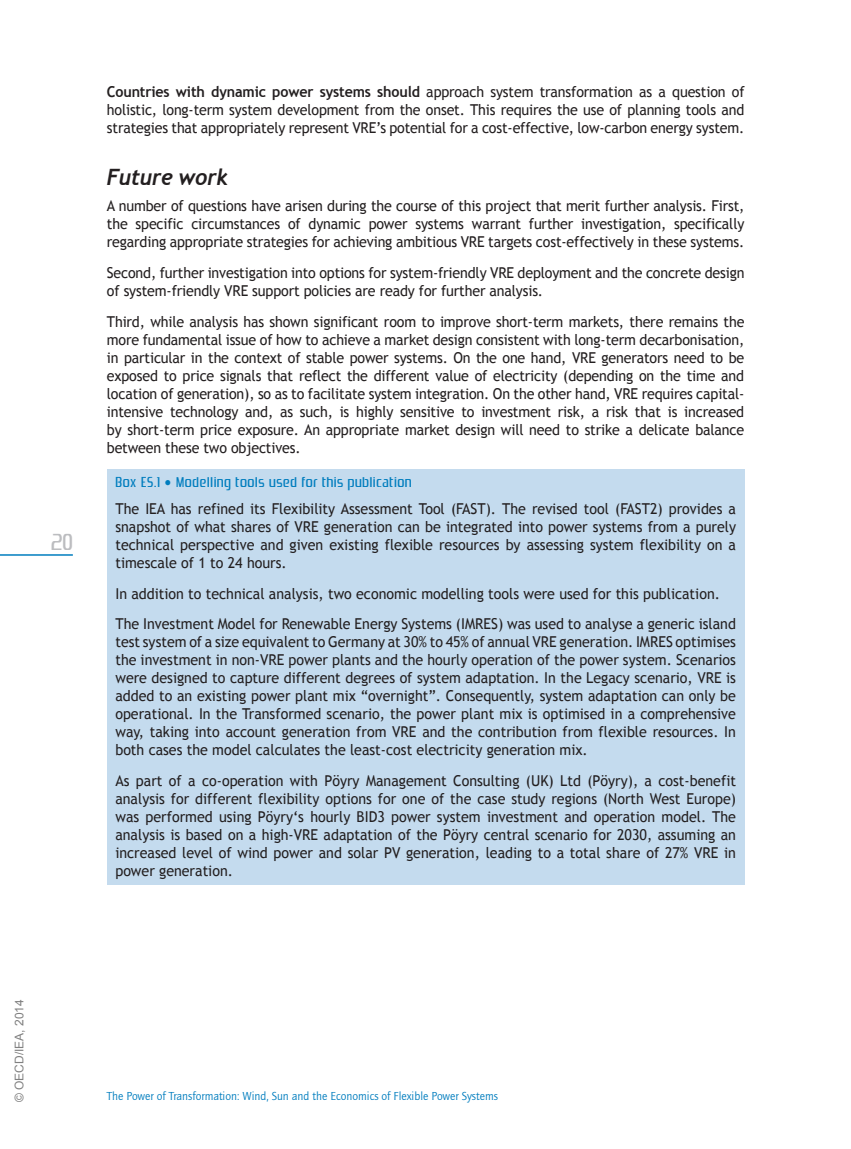
<style>
.page{position:relative;width:851px;height:1149px;background:#fff}
.page>*{position:absolute;margin:0;border:0;box-sizing:border-box;transform-origin:0 0}
.t1{font:24px "Zrnic";color:#bcbdc0}
.t2{font:italic 700 22.5px "Trebuchet";letter-spacing:-.01em;color:#231f20;scale:.95 1}
.t3{font:15px/18px "Trebuchet MS";color:#231f20;text-align:justify;scale:.95 1}
.t4{font:15px "Zrnic";letter-spacing:.04em;color:#007dbe;scale:.95 1}
.t5{font:12px "Quay Sans ITC Std";color:#007dbe}
.t6{font:12px "Arial";color:#808080}
.s1{font-weight:700}
</style>
<div class="page">
<hr style="left:0;top:554px;width:73px;height:1px;background:#007dbe">
<div style="left:107px;top:468px;width:638px;height:416px;background:#c4dbee"></div>
<h1 class="t1" style="left:51px;top:530px;width:24px">20</h1>
<p class="t3" style="left:107px;top:82px;width:673px"><span class="s1">Countries with dynamic power systems should</span> approach system transformation as a question of holistic, long-term system development from the onset. This requires the use of planning tools and strategies that appropriately represent VRE’s potential for a cost-effective, low-carbon energy system.</p>
<h2 class="t2" style="left:107px;top:164px;width:129px">Future work</h2>
<p class="t3" style="left:107px;top:197px;width:673px">A number of questions have arisen during the course of this project that merit further analysis. First, the specific circumstances of dynamic power systems warrant further investigation, specifically regarding appropriate strategies for achieving ambitious VRE targets cost-effectively in these systems.</p>
<p class="t3" style="left:107px;top:264px;width:673px">Second, further investigation into options for system-friendly VRE deployment and the concrete design of system-friendly VRE support policies are ready for further analysis.</p>
<p class="t3" style="left:107px;top:312px;width:673px">Third, while analysis has shown significant room to improve short-term markets, there remains the more fundamental issue of how to achieve a market design consistent with long-term decarbonisation, in particular in the context of stable power systems. On the one hand, VRE generators need to be exposed to price signals that reflect the different value of electricity (depending on the time and location of generation), so as to facilitate system integration. On the other hand, VRE requires capital&shy;intensive technology and, as such, is highly sensitive to investment risk, a risk that is increased by short-term price exposure. An appropriate market design will need to strike a delicate balance between these two objectives.</p>
<p class="t4" style="left:115px;top:475px;width:313px">Box ES.1 Modelling tools used for this publication</p>
<p class="t3" style="left:115px;top:499px;width:655px">The IEA has refined its Flexibility Assessment Tool (FAST). The revised tool (FAST2) provides a snapshot of what shares of VRE generation can be integrated into power systems from a purely technical perspective and given existing flexible resources by assessing system flexibility on a timescale of 1 to 24 hours.</p>
<p class="t3" style="left:115px;top:577px;width:655px;line-height:30.8px">In addition to technical analysis, two economic modelling tools were used for this publication.<br>The Investment Model for Renewable Energy Systems (IMRES) was used to analyse a generic island</p>
<p class="t3" style="left:115px;top:633px;width:655px">test system of a size equivalent to Germany at 30% to 45% of annual VRE generation. IMRES optimises the investment in non-VRE power plants and the hourly operation of the power system. Scenarios were designed to capture different degrees of system adaptation. In the Legacy scenario, VRE is added to an existing power plant mix “overnight”. Consequently, system adaptation can only be operational. In the Transformed scenario, the power plant mix is optimised in a comprehensive way, taking into account generation from VRE and the contribution from flexible resources. In both cases the model calculates the least-cost electricity generation mix.</p>
<p class="t3" style="left:115px;top:771px;width:655px">As part of a co-operation with Pöyry Management Consulting (UK) Ltd (Pöyry), a cost-benefit analysis for different flexibility options for one of the case study regions (North West Europe) was performed using Pöyry‘s hourly BID3 power system investment and operation model. The analysis is based on a high-VRE adaptation of the Pöyry central scenario for 2030, assuming an increased level of wind power and solar PV generation, leading to a total share of 27% VRE in power generation.</p>
<p class="t6" style="left:11px;top:1102px;width:104px;rotate:-90deg">© OECD/IEA, 2014</p>
<p class="t5" style="left:107px;top:1090px;width:393px">The Power of Transformation: Wind, Sun and the Economics of Flexible Power Systems</p>
</div>
